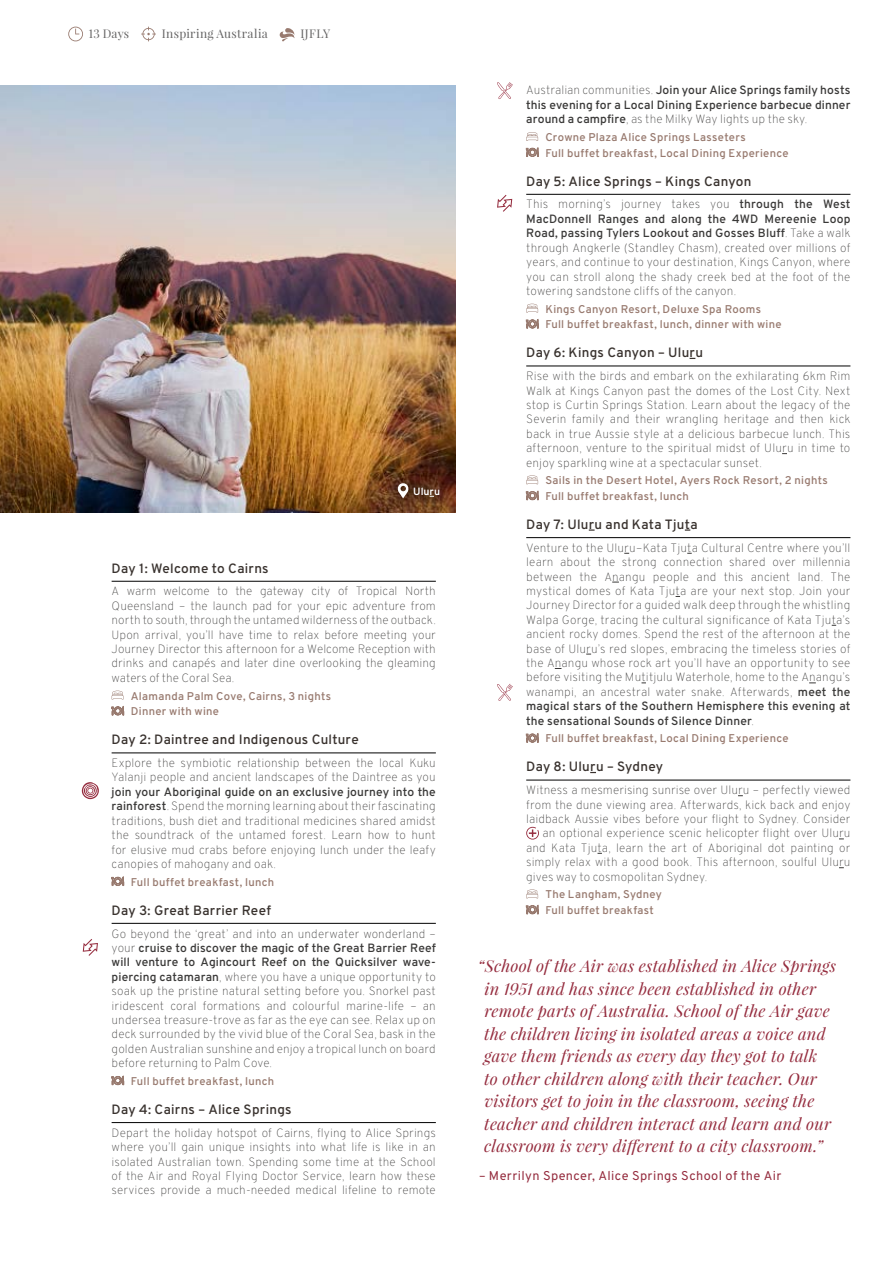
<style>
.page{position:relative;width:893px;height:1263px;background:#fff}
.page>*{position:absolute;margin:0;border:0;box-sizing:border-box;transform-origin:0 0}
.t1{font:italic 16.5px/22.5px "Playfair Display";letter-spacing:.015em;color:#952c3e}
.t2{font:600 13.5px "Overpass";letter-spacing:.02em;color:#39322e}
.t3{font:12.75px "Overpass";letter-spacing:.03em;color:#952c3e}
.t4{font:100 12px/14.4px "Overpass";letter-spacing:.005em;color:#3a3938;text-align:justify}
.t5{font:600 12px/14.4px "Overpass";letter-spacing:.01em;color:#3a3938;text-align:justify}
.t6{font:12px "Playfair Display";letter-spacing:.025em;color:#646363}
.t7{font:600 11.25px/15.6px "Overpass";letter-spacing:.03em;color:#987a6f}
.t8{font:700 10.5px "Overpass";color:#fff}
.s1{font-weight:600}
.s2{font-weight:100}
</style>
<div class="page">
<img style="left:0;top:85px;width:455px;height:427px">
<div style="left:378px;top:464px;width:81px;height:52px;background:#000;opacity:.76"></div>
<svg style="left:397px;top:483px;width:12px;height:15px"></svg>
<hr style="left:112px;top:581px;width:324px;height:1px;background:#000">
<hr style="left:112px;top:753px;width:324px;height:1px;background:#000">
<hr style="left:112px;top:923px;width:324px;height:1px;background:#000">
<hr style="left:112px;top:1122px;width:324px;height:1px;background:#000">
<svg style="left:112px;top:690px;width:12px;height:10px"></svg>
<svg style="left:112px;top:706px;width:12px;height:9px"></svg>
<svg style="left:112px;top:877px;width:12px;height:9px"></svg>
<svg style="left:112px;top:1076px;width:12px;height:9px"></svg>
<hr style="left:526px;top:194px;width:324px;height:1px;background:#000">
<hr style="left:526px;top:366px;width:324px;height:1px;background:#000">
<hr style="left:526px;top:537px;width:324px;height:1px;background:#000">
<svg style="left:589px;top:529px;width:6px;height:2px"></svg>
<hr style="left:526px;top:780px;width:324px;height:1px;background:#000">
<svg style="left:526px;top:132px;width:12px;height:9px"></svg>
<svg style="left:526px;top:148px;width:13px;height:9px"></svg>
<svg style="left:526px;top:303px;width:12px;height:10px"></svg>
<svg style="left:526px;top:319px;width:13px;height:9px"></svg>
<svg style="left:526px;top:475px;width:12px;height:9px"></svg>
<svg style="left:526px;top:491px;width:13px;height:9px"></svg>
<svg style="left:526px;top:733px;width:13px;height:9px"></svg>
<svg style="left:526px;top:827px;width:13px;height:12px"></svg>
<svg style="left:526px;top:889px;width:12px;height:9px"></svg>
<svg style="left:526px;top:905px;width:13px;height:9px"></svg>
<svg style="left:82px;top:782px;width:17px;height:17px"></svg>
<svg style="left:83px;top:939px;width:15px;height:17px"></svg>
<svg style="left:497px;top:195px;width:15px;height:17px"></svg>
<svg style="left:497px;top:82px;width:16px;height:17px"></svg>
<svg style="left:497px;top:684px;width:16px;height:17px"></svg>
<svg style="left:68px;top:27px;width:15px;height:14px"></svg>
<svg style="left:141px;top:27px;width:15px;height:14px"></svg>
<svg style="left:280px;top:28px;width:15px;height:13px"></svg>
<p class="t6" style="left:89px;top:26px;width:42px">13 Days</p>
<p class="t6" style="left:162px;top:26px;width:107px">Inspiring Australia</p>
<p class="t6" style="left:300px;top:26px;width:31px">IJFLY</p>
<p class="t8" style="left:413px;top:485px;width:28px">Uluru</p>
<p class="t2" style="left:112px;top:559px;width:159px">Day 1: Welcome to Cairns</p>
<p class="t4" style="left:112px;top:584px;width:326px;text-align:left">A warm welcome to the gateway city of Tropical North Queensland – the launch pad for your epic adventure from north to south, through the untamed wilderness of the outback.<br>Upon arrival, you’ll have time to relax before meeting your Journey Director this afternoon for a Welcome Reception with drinks and canapés and later dine overlooking the gleaming waters of the Coral Sea.</p>
<p class="t7" style="left:131px;top:688px;width:202px">Alamanda Palm Cove, Cairns, 3 nights<br>Dinner with wine</p>
<p class="t2" style="left:112px;top:731px;width:249px">Day 2: Daintree and Indigenous Culture</p>
<p class="t4" style="left:112px;top:756px;width:326px">Explore the symbiotic relationship between the local Kuku<br>Yalanji people and ancient landscapes of the Daintree as you</p>
<p class="t4" style="left:112px;top:784px;width:326px"><span class="s1">join your Aboriginal guide on an exclusive journey into the rainforest</span>. Spend the morning learning about their fascinating traditions, bush diet and traditional medicines shared amidst the soundtrack of the untamed forest. Learn how to hunt for elusive mud crabs before enjoying lunch under the leafy canopies of mahogany and oak.</p>
<p class="t7" style="left:131px;top:874px;width:145px">Full buffet breakfast, lunch</p>
<p class="t2" style="left:112px;top:901px;width:161px">Day 3: Great Barrier Reef</p>
<p class="t4" style="left:112px;top:926px;width:326px">Go beyond the ‘great’ and into an underwater wonderland – your <span class="s1">cruise to discover the magic of the Great Barrier Reef will venture to Agincourt Reef on the Quicksilver wave&shy;piercing catamaran</span>, where you have a unique opportunity to soak up the pristine natural setting before you. Snorkel past iridescent coral formations and colourful marine-life – an undersea treasure-trove as far as the eye can see. Relax up on deck surrounded by the vivid blue of the Coral Sea, bask in the golden Australian sunshine and enjoy a tropical lunch on board before returning to Palm Cove.</p>
<p class="t7" style="left:131px;top:1073px;width:145px">Full buffet breakfast, lunch</p>
<p class="t2" style="left:112px;top:1101px;width:182px">Day 4: Cairns – Alice Springs</p>
<p class="t4" style="left:112px;top:1125px;width:326px">Depart the holiday hotspot of Cairns, flying to Alice Springs where you’ll gain unique insights into what life is like in an isolated Australian town. Spending some time at the School of the Air and Royal Flying Doctor Service, learn how these services provide a much-needed medical lifeline to remote</p>
<p class="t5" style="left:526px;top:83px;width:326px"><span class="s2">Australian communities.</span> Join your Alice Springs family hosts this evening for a Local Dining Experience barbecue dinner around a campfire<span class="s2">, as the Milky Way lights up the sky.</span></p>
<p class="t7" style="left:545px;top:129px;width:245px">Crowne Plaza Alice Springs Lasseters<br>Full buffet breakfast, Local Dining Experience</p>
<p class="t2" style="left:526px;top:173px;width:227px">Day 5: Alice Springs – Kings Canyon</p>
<p class="t4" style="left:526px;top:197px;width:326px">This morning’s journey takes you <span class="s1">through the West MacDonnell Ranges and along the 4WD Mereenie Loop Road, passing Tylers Lookout and Gosses Bluff</span>. Take a walk through Angkerle (Standley Chasm), created over millions of years, and continue to your destination, Kings Canyon, where you can stroll along the shady creek bed at the foot of the towering sandstone cliffs of the canyon.</p>
<p class="t7" style="left:545px;top:301px;width:238px">Kings Canyon Resort, Deluxe Spa Rooms<br>Full buffet breakfast, lunch, dinner with wine</p>
<p class="t2" style="left:526px;top:344px;width:178px">Day 6: Kings Canyon – Uluru</p>
<p class="t4" style="left:526px;top:369px;width:326px">Rise with the birds and embark on the exhilarating 6km Rim Walk at Kings Canyon past the domes of the Lost City. Next stop is Curtin Springs Station. Learn about the legacy of the Severin family and their wrangling heritage and then kick back in true Aussie style at a delicious barbecue lunch. This afternoon, venture to the spiritual midst of Uluru in time to enjoy sparkling wine at a spectacular sunset.</p>
<p class="t7" style="left:545px;top:473px;width:284px">Sails in the Desert Hotel, Ayers Rock Resort, 2 nights<br>Full buffet breakfast, lunch</p>
<p class="t2" style="left:526px;top:516px;width:173px">Day 7: Uluru and Kata Tjuta</p>
<p class="t4" style="left:526px;top:540px;width:326px">Venture to the Uluru–Kata Tjuta Cultural Centre where you’ll learn about the strong connection shared over millennia between the Anangu people and this ancient land. The mystical domes of Kata Tjuta are your next stop. Join your Journey Director for a guided walk deep through the whistling Walpa Gorge, tracing the cultural significance of Kata Tjuta’s ancient rocky domes. Spend the rest of the afternoon at the base of Uluru’s red slopes, embracing the timeless stories of the Anangu whose rock art you’ll have an opportunity to see before visiting the Mutitjulu Waterhole, home to the Anangu’s wanampi, an ancestral water snake. Afterwards, <span class="s1">meet the magical stars of the Southern Hemisphere this evening at the sensational Sounds of Silence Dinner</span>.</p>
<p class="t7" style="left:545px;top:731px;width:245px">Full buffet breakfast, Local Dining Experience</p>
<p class="t2" style="left:526px;top:758px;width:138px">Day 8: Uluru – Sydney</p>
<p class="t4" style="left:526px;top:783px;width:326px">Witness a mesmerising sunrise over Uluru – perfectly viewed</p>
<p class="t4" style="left:526px;top:797px;width:326px">from the dune viewing area. Afterwards, kick back and enjoy</p>
<p class="t4" style="left:526px;top:812px;width:326px">laidback Aussie vibes before your flight to Sydney. Consider</p>
<p class="t4" style="left:543px;top:826px;width:309px">an optional experience scenic helicopter flight over Uluru</p>
<p class="t4" style="left:526px;top:840px;width:326px">and Kata Tjuta, learn the art of Aboriginal dot painting or</p>
<p class="t4" style="left:526px;top:855px;width:326px">simply relax with a good book. This afternoon, soulful Uluru</p>
<p class="t4" style="left:526px;top:869px;width:181px">gives way to cosmopolitan Sydney.</p>
<p class="t7" style="left:545px;top:887px;width:118px">The Langham, Sydney<br>Full buffet breakfast</p>
<p class="t1" style="left:484px;top:954px;width:353px;text-indent:-6px">“School of the Air was established in Alice Springs in 1951 and has since been established in other remote parts of Australia. School of the Air gave the children living in isolated areas a voice and gave them friends as every day they got to talk<br>to other children along with their teacher. Our visitors get to join in the classroom, seeing the teacher and children interact and learn and our classroom is very different to a city classroom.”</p>
<p class="t3" style="left:479px;top:1168px;width:304px">– Merrilyn Spencer, Alice Springs School of the Air</p>
</div>
